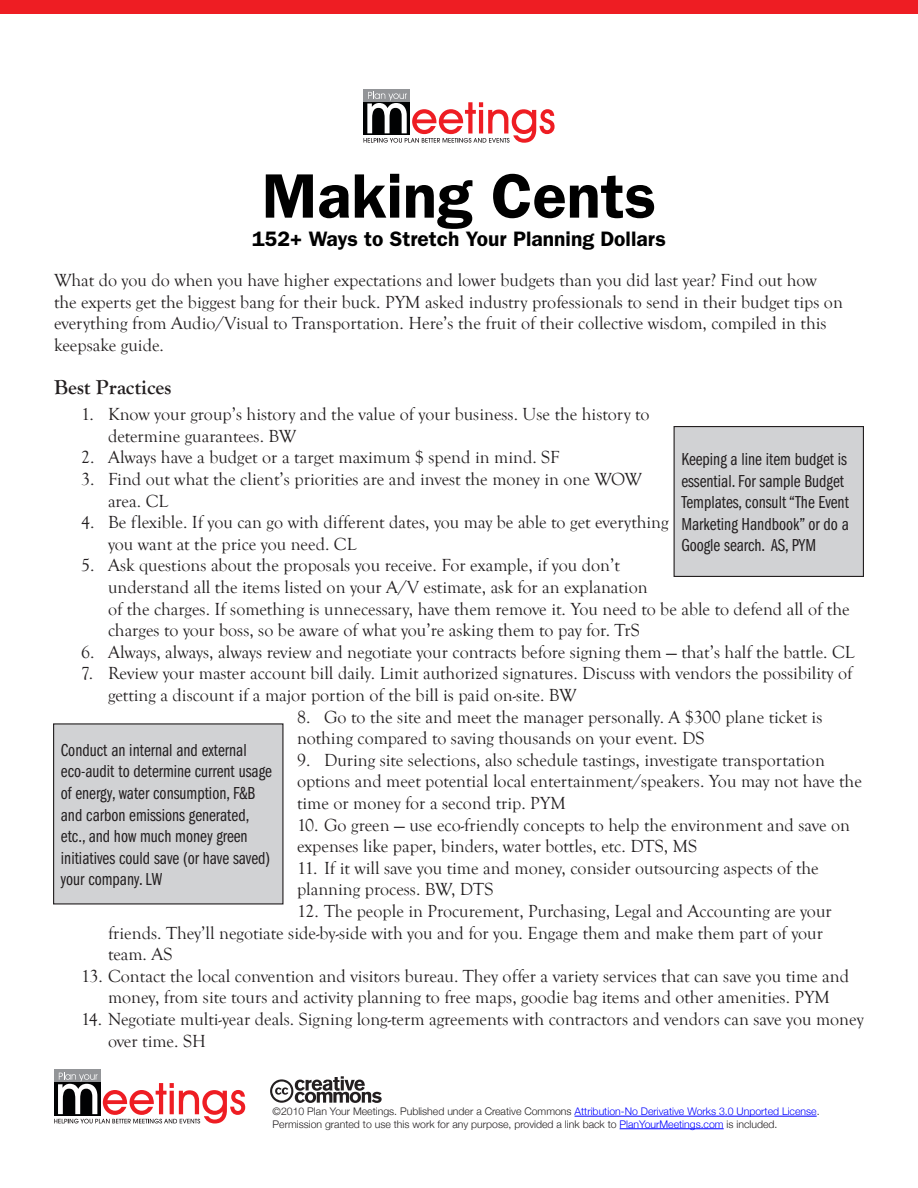
<style>
.page{position:relative;width:918px;height:1188px;background:#fff}
.page>*{position:absolute;margin:0;border:0;box-sizing:border-box;transform-origin:0 0}
.t1{font:600 63px "Franklin Gothic";color:#000}
.t2{font:600 21px "Franklin Gothic";color:#000}
.Heading_2{font:700 21px "Goudy Old Style T";color:#231f20}
.t3{font:18px/21.6px "Goudy Old Style T";color:#231f20}
.t4{font:18px/21.6px "Franklin Gothic Book Cmpr";color:#231f20}
.t5{font:300 10.5px/12.6px "Helvetica Neue";color:#231f20}
.s1{color:#00f}
</style>
<div class="page">
<div style="left:0;top:0;width:918px;height:14px;background:#ee1d23"></div>
<div style="left:363px;top:101px;width:47px;height:34px;background:#010203"></div>
<div style="left:363px;top:89px;width:47px;height:13px;background:#939598"></div>
<svg style="left:364px;top:92px;width:191px;height:51px"></svg>
<div style="left:54px;top:1070px;width:47px;height:12px;background:#939598"></div>
<svg style="left:54px;top:1073px;width:191px;height:51px"></svg>
<svg style="left:270px;top:1076px;width:112px;height:27px"></svg>
<hr style="left:575px;top:1116px;width:242px;height:1px;background:#00f">
<hr style="left:620px;top:1129px;width:104px;height:1px;background:#00f">
<div style="left:674px;top:427px;width:189px;height:149px;background:#d1d2d4"></div>
<div style="left:674px;top:426px;width:190px;height:151px;border:1px solid #231f20"></div>
<div style="left:54px;top:724px;width:229px;height:180px;background:#d1d2d4"></div>
<p class="t1" style="left:262px;top:159px;width:396px">Making Cents</p>
<p class="t2" style="left:252px;top:227px;width:415px">152+ Ways to Stretch Your Planning Dollars</p>
<p class="t3" style="left:54px;top:270px;width:790px">What do you do when you have higher expectations and lower budgets than you did last year? Find out how the experts get the biggest bang for their buck. PYM asked industry professionals to send in their budget tips on everything from Audio/Visual to Transportation. Here’s the fruit of their collective wisdom, compiled in this keepsake guide.</p>
<p class="Heading_2" style="left:54px;top:375px;width:119px">Best Practices</p>
<p class="t3" style="left:108px;top:404px;width:543px;text-indent:-27px">1. Know your group’s history and the value of your business. Use the history to determine guarantees. BW</p>
<p class="t3" style="left:81px;top:447px;width:480px">2. Always have a budget or a target maximum $ spend in mind. SF</p>
<p class="t3" style="left:108px;top:469px;width:535px;text-indent:-27px">3. Find out what the client’s priorities are and invest the money in one WOW area. CL</p>
<p class="t3" style="left:108px;top:512px;width:562px;text-indent:-27px">4. Be flexible. If you can go with different dates, you may be able to get everything you want at the price you need. CL</p>
<p class="t3" style="left:108px;top:555px;width:743px;text-indent:-27px">5. Ask questions about the proposals you receive. For example, if you don’t<br>understand all the items listed on your A/V estimate, ask for an explanation<br>of the charges. If something is unnecessary, have them remove it. You need to be able to defend all of the charges to your boss, so be aware of what you’re asking them to pay for. TrS</p>
<p class="t3" style="left:81px;top:642px;width:775px">6. Always, always, always review and negotiate your contracts before signing them — that’s half the battle. CL</p>
<p class="t3" style="left:108px;top:663px;width:746px;text-indent:-27px">7. Review your master account bill daily. Limit authorized signatures. Discuss with vendors the possibility of getting a discount if a major portion of the bill is paid on-site. BW</p>
<p class="t3" style="left:297px;top:706px;width:527px">8. Go to the site and meet the manager personally. A $300 plane ticket is nothing compared to saving thousands on your event. DS</p>
<p class="t3" style="left:297px;top:750px;width:566px">9. During site selections, also schedule tastings, investigate transportation options and meet potential local entertainment/speakers. You may not have the time or money for a second trip. PYM</p>
<p class="t3" style="left:297px;top:814px;width:555px">10. Go green — use eco-friendly concepts to help the environment and save on expenses like paper, binders, water bottles, etc. DTS, MS</p>
<p class="t3" style="left:297px;top:858px;width:523px">11. If it will save you time and money, consider outsourcing aspects of the planning process. BW, DTS</p>
<p class="t3" style="left:108px;top:901px;width:725px;text-indent:189px">12. The people in Procurement, Purchasing, Legal and Accounting are your friends. They’ll negotiate side-by-side with you and for you. Engage them and make them part of your team. AS</p>
<p class="t3" style="left:81px;top:966px;width:770px;text-align:center">13. Contact the local convention and visitors bureau. They offer a variety services that can save you time and money, from site tours and activity planning to free maps, goodie bag items and other amenities. PYM</p>
<p class="t3" style="left:108px;top:1009px;width:757px;text-indent:-27px">14. Negotiate multi-year deals. Signing long-term agreements with contractors and vendors can save you money over time. SH</p>
<p class="t4" style="left:681px;top:449px;width:169px">Keeping a line item budget is essential. For sample Budget<br>Templates, consult “The Event<br>Marketing Handbook” or do a<br>Google search. AS, PYM</p>
<p class="t4" style="left:61px;top:739px;width:212px">Conduct an internal and external eco-audit to determine current usage of energy, water consumption, F&amp;B and carbon emissions generated, etc., and how much money green initiatives could save (or have saved) your company. LW</p>
<p class="t5" style="left:273px;top:1105px;width:548px">©2010 Plan Your Meetings. Published under a Creative Commons <span class="s1">Attribution-No Derivative Works 3.0 Unported License</span>.<br>Permission granted to use this work for any purpose, provided a link back to <span class="s1">PlanYourMeetings.com</span> is included.</p>
</div>
